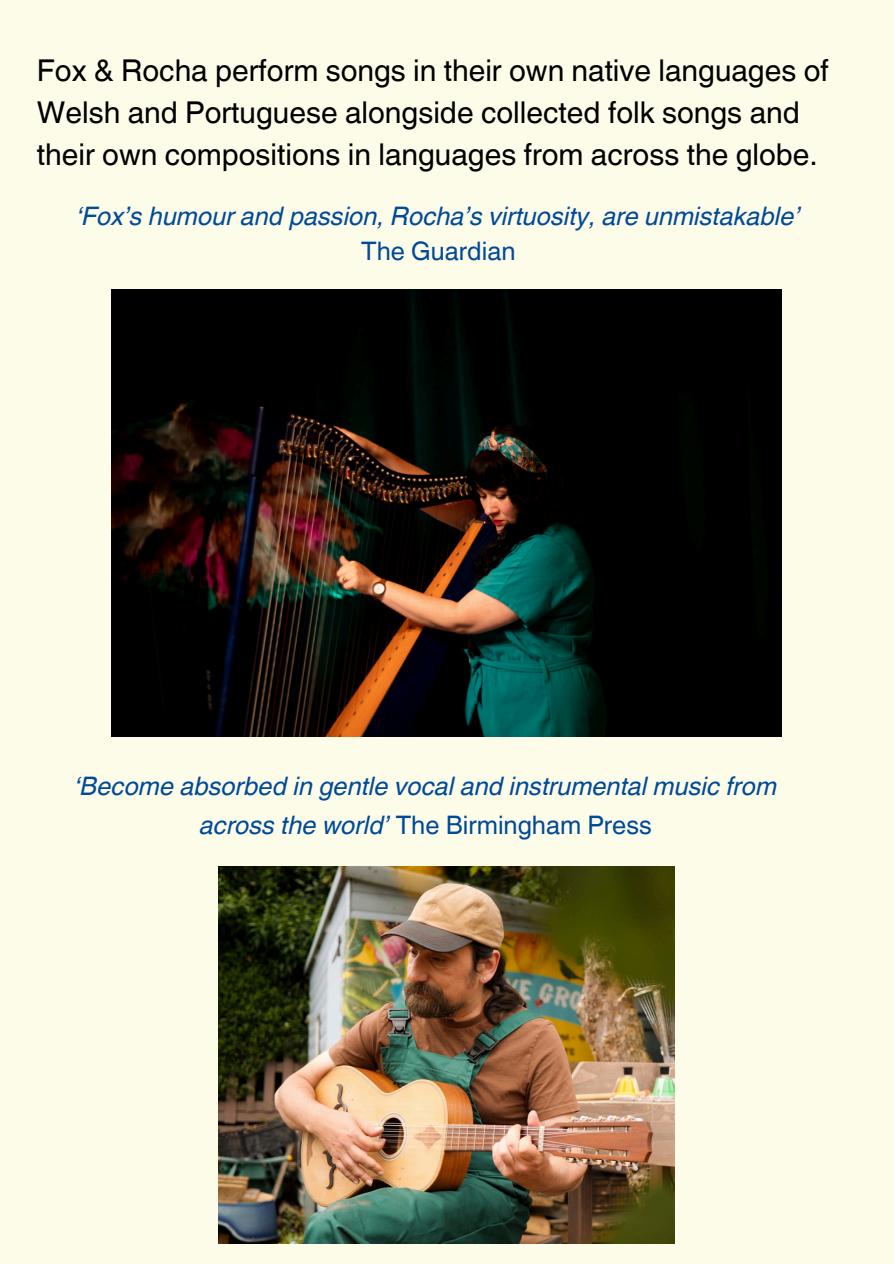
<style>
.page{position:relative;width:894px;height:1264px;background:#fff}
.page>*{position:absolute;margin:0;border:0;box-sizing:border-box;transform-origin:0 0}
.t1{font:30px/41.7px "Helvetica World";color:#000}
.t2{font:italic 25.5px/38.2px "Helvetica World";color:#004a98;text-align:center}
.t3{font:25.5px "Helvetica World";color:#004a98}
.s1{font-style:normal}
</style>
<div class="page">
<div style="left:0;top:0;width:893px;height:1263px;background:#fdfce9"></div>
<img style="left:112px;top:289px;width:669px;height:447px">
<img style="left:219px;top:866px;width:455px;height:377px">
<h1 class="t1" style="left:37px;top:50px;width:793px">Fox &amp; Rocha perform songs in their own native languages of<br>Welsh and Portuguese alongside collected folk songs and their own compositions in languages from across the globe.</h1>
<p class="t2" style="left:76px;top:194px;width:725px">‘Fox’s humour and passion, Rocha’s virtuosity, are unmistakable’</p>
<p class="t3" style="left:361px;top:236px;width:155px">The Guardian</p>
<p class="t2" style="left:75px;top:764px;width:703px">‘Become absorbed in gentle vocal and instrumental music from across the world’ <span class="s1">The Birmingham Press</span></p>
</div>
